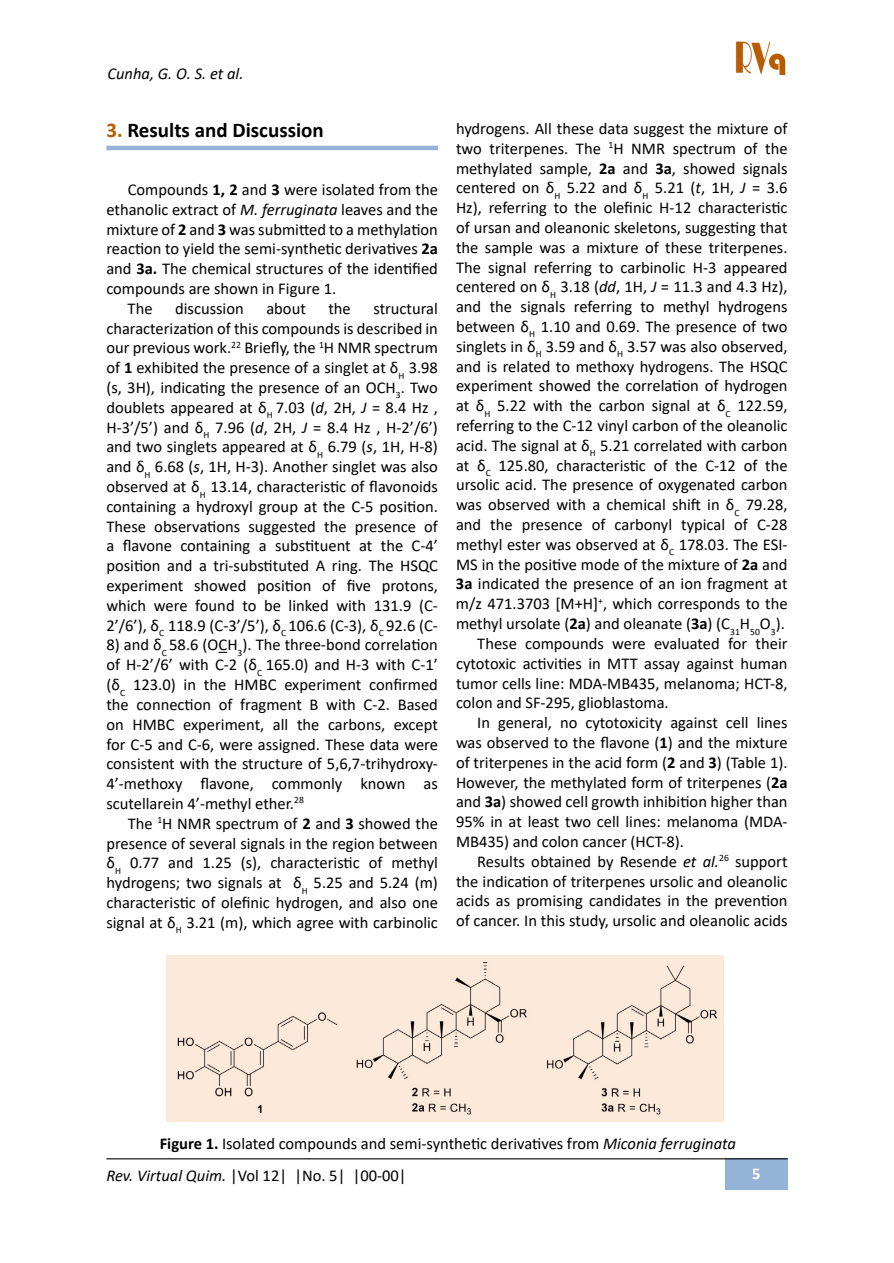
<style>
.page{position:relative;width:894px;height:1263px;background:#fff}
.page>*{position:absolute;margin:0;border:0;box-sizing:border-box;transform-origin:0 0}
.t1{font:700 21px "Calibri";color:#000}
.t2{font:16.5px/19.8px "Calibri";color:#000;text-align:justify}
.t3{font:italic 16.5px "Calibri";color:#000}
.t4{font:700 16.5px "Calibri";color:#fff}
.s1{color:#b95c00}
.s2{font-weight:700}
.s3{font-style:italic}
</style>
<div class="page">
<img style="left:735px;top:41px;width:51px;height:34px">
<div style="left:724px;top:1158px;width:63px;height:32px;background:#95b3d7"></div>
<hr style="left:106px;top:1158px;width:681px;height:1px;background:#000">
<hr style="left:106px;top:146px;width:332px;height:4px;background:#95b3d7">
<div style="left:166px;top:955px;width:557px;height:166px;background:#fde9d9"></div>
<img style="left:177px;top:962px;width:540px;height:153px">
<p class="t3" style="left:107px;top:62px;width:137px">Cunha, G. O. S. et al.</p>
<p class="t1" style="left:106px;top:115px;width:219px"><span class="s1">3.</span> Results and Discussion</p>
<p class="t2" style="left:128px;top:179px;width:312px">Compounds <span class="s2">1, 2</span> and <span class="s2">3</span> were isolated from the</p>
<p class="t2" style="left:106px;top:199px;width:333px">ethanolic extract of <span class="s3">M. ferruginata</span> leaves and the</p>
<p class="t2" style="left:106px;top:219px;width:333px">mixture of <span class="s2">2</span> and <span class="s2">3</span> was submitted to a methylation</p>
<p class="t2" style="left:106px;top:238px;width:333px">reaction to yield the semi-synthetic derivatives <span class="s2">2a</span></p>
<p class="t2" style="left:106px;top:258px;width:333px">and <span class="s2">3a.</span> The chemical structures of the identified</p>
<p class="t2" style="left:106px;top:278px;width:231px">compounds are shown in Figure 1.</p>
<p class="t2" style="left:128px;top:298px;width:26px">The</p>
<p class="t2" style="left:175px;top:298px;width:70px">discussion</p>
<p class="t2" style="left:266px;top:298px;width:41px">about</p>
<p class="t2" style="left:328px;top:298px;width:24px">the</p>
<p class="t2" style="left:106px;top:298px;width:333px;text-indent:267px">structural characterization of this compounds is described in our previous work.<sup>22</sup> Briefly, the <sup>1</sup>H NMR spectrum of <span class="s2">1</span> exhibited the presence of a singlet at δ<sub>H</sub> 3.98 (s, 3H), indicating the presence of an OCH<sub>3</sub>. Two doublets appeared at δ<sub>H</sub> 7.03 (<span class="s3">d</span>, 2H, <span class="s3">J</span> = 8.4 Hz , H-3’/5’) and δ<sub>H</sub> 7.96 (<span class="s3">d</span>, 2H, <span class="s3">J</span> = 8.4 Hz , H-2’/6’) and two singlets appeared at δ<sub>H</sub> 6.79 (<span class="s3">s</span>, 1H, H-8) and δ<sub>H</sub> 6.68 (<span class="s3">s</span>, 1H, H-3). Another singlet was also observed at δ<sub>H</sub> 13.14, characteristic of flavonoids containing a hydroxyl group at the C-5 position.<br>These observations suggested the presence of a flavone containing a substituent at the C-4’ position and a tri-substituted A ring. The HSQC experiment showed position of five protons, which were found to be linked with 131.9 (C-2’/6’), δ<sub>C</sub> 118.9 (C-3’/5’), δ<sub>C</sub> 106.6 (C-3), δ<sub>C</sub> 92.6 (C-</p>
<p class="t2" style="left:106px;top:634px;width:333px">8) and δ<sub>C</sub> 58.6 (OCH<sub>3</sub>). The three-bond correlation of H-2’/6’ with C-2 (δ<sub>C</sub> 165.0) and H-3 with C-1’ (δ<sub>C</sub> 123.0) in the HMBC experiment confirmed the connection of fragment B with C-2. Based on HMBC experiment, all the carbons, except for C-5 and C-6, were assigned. These data were consistent with the structure of 5,6,7-trihydroxy-4’-methoxy flavone, commonly known as scutellarein 4’-methyl ether.<sup>28</sup></p>
<p class="t2" style="left:106px;top:813px;width:333px;text-indent:21px">The <sup>1</sup>H NMR spectrum of <span class="s2">2</span> and <span class="s2">3</span> showed the presence of several signals in the region between δ<sub>H</sub> 0.77 and 1.25 (s), characteristic of methyl hydrogens; two signals at δ<sub>H</sub> 5.25 and 5.24 (m) characteristic of olefinic hydrogen, and also one signal at δ<sub>H</sub> 3.21 (m), which agree with carbinolic</p>
<p class="t2" style="left:456px;top:118px;width:333px">hydrogens. All these data suggest the mixture of</p>
<p class="t2" style="left:456px;top:138px;width:333px">two triterpenes. The <sup>1</sup>H NMR spectrum of the</p>
<p class="t2" style="left:456px;top:158px;width:333px">methylated sample, <span class="s2">2a</span> and <span class="s2">3a</span>, showed signals</p>
<p class="t2" style="left:456px;top:177px;width:333px">centered on δ<sub>H</sub> 5.22 and δ<sub>H</sub> 5.21 (<span class="s3">t</span>, 1H, <span class="s3">J</span> = 3.6</p>
<p class="t2" style="left:456px;top:197px;width:333px">Hz), referring to the olefinic H-12 characteristic</p>
<p class="t2" style="left:456px;top:217px;width:333px">of ursan and oleanonic skeletons, suggesting that</p>
<p class="t2" style="left:456px;top:237px;width:333px">the sample was a mixture of these triterpenes.</p>
<p class="t2" style="left:456px;top:257px;width:333px">The signal referring to carbinolic H-3 appeared</p>
<p class="t2" style="left:456px;top:276px;width:333px">centered on δ<sub>H</sub> 3.18 (<span class="s3">dd</span>, 1H, <span class="s3">J</span> = 11.3 and 4.3 Hz),</p>
<p class="t2" style="left:456px;top:296px;width:333px">and the signals referring to methyl hydrogens</p>
<p class="t2" style="left:456px;top:316px;width:333px">between δ<sub>H</sub> 1.10 and 0.69. The presence of two</p>
<p class="t2" style="left:456px;top:336px;width:333px">singlets in δ<sub>H</sub> 3.59 and δ<sub>H</sub> 3.57 was also observed,</p>
<p class="t2" style="left:456px;top:356px;width:333px">and is related to methoxy hydrogens. The HSQC</p>
<p class="t2" style="left:456px;top:375px;width:333px">experiment showed the correlation of hydrogen</p>
<p class="t2" style="left:456px;top:395px;width:333px">at δ<sub>H</sub> 5.22 with the carbon signal at δ<sub>C</sub> 122.59,</p>
<p class="t2" style="left:456px;top:415px;width:333px">referring to the C-12 vinyl carbon of the oleanolic</p>
<p class="t2" style="left:456px;top:435px;width:333px">acid. The signal at δ<sub>H</sub> 5.21 correlated with carbon</p>
<p class="t2" style="left:456px;top:455px;width:333px">at δ<sub>C</sub> 125.80, characteristic of the C-12 of the</p>
<p class="t2" style="left:456px;top:474px;width:333px">ursolic acid. The presence of oxygenated carbon</p>
<p class="t2" style="left:456px;top:494px;width:333px">was observed with a chemical shift in δ<sub>C</sub> 79.28,</p>
<p class="t2" style="left:456px;top:514px;width:333px">and the presence of carbonyl typical of C-28</p>
<p class="t2" style="left:456px;top:534px;width:333px">methyl ester was observed at δ<sub>C</sub> 178.03. The ESI-</p>
<p class="t2" style="left:456px;top:554px;width:333px">MS in the positive mode of the mixture of <span class="s2">2a</span> and</p>
<p class="t2" style="left:456px;top:573px;width:333px"><span class="s2">3a</span> indicated the presence of an ion fragment at</p>
<p class="t2" style="left:456px;top:593px;width:333px">m/z 471.3703 [M+H]<sup>+</sup>, which corresponds to the</p>
<p class="t2" style="left:456px;top:613px;width:330px">methyl ursolate (<span class="s2">2a</span>) and oleanate (<span class="s2">3a</span>) (C<sub>31</sub>H<sub>50</sub>O<sub>3</sub>).</p>
<p class="t2" style="left:477px;top:633px;width:312px">These compounds were evaluated for their</p>
<p class="t2" style="left:456px;top:653px;width:333px">cytotoxic activities in MTT assay against human</p>
<p class="t2" style="left:456px;top:672px;width:333px">tumor cells line: MDA-MB435, melanoma; HCT-8,</p>
<p class="t2" style="left:456px;top:692px;width:214px">colon and SF-295, glioblastoma.</p>
<p class="t2" style="left:477px;top:712px;width:312px">In general, no cytotoxicity against cell lines</p>
<p class="t2" style="left:456px;top:732px;width:333px">was observed to the flavone (<span class="s2">1</span>) and the mixture</p>
<p class="t2" style="left:456px;top:752px;width:333px">of triterpenes in the acid form (<span class="s2">2</span> and <span class="s2">3</span>) (Table 1).</p>
<p class="t2" style="left:456px;top:771px;width:333px">However, the methylated form of triterpenes (<span class="s2">2a</span></p>
<p class="t2" style="left:456px;top:791px;width:333px">and <span class="s2">3a</span>) showed cell growth inhibition higher than</p>
<p class="t2" style="left:456px;top:811px;width:333px">95% in at least two cell lines: melanoma (MDA-</p>
<p class="t2" style="left:456px;top:831px;width:229px">MB435) and colon cancer (HCT-8).</p>
<p class="t2" style="left:477px;top:851px;width:311px">Results obtained by Resende <span class="s3">et al.</span><sup>26</sup> support</p>
<p class="t2" style="left:456px;top:870px;width:333px">the indication of triterpenes ursolic and oleanolic</p>
<p class="t2" style="left:456px;top:890px;width:333px">acids as promising candidates in the prevention</p>
<p class="t2" style="left:456px;top:910px;width:333px">of cancer. In this study, ursolic and oleanolic acids</p>
<p class="t2" style="left:160px;top:1133px;width:577px"><span class="s2">Figure 1.</span> Isolated compounds and semi-synthetic derivatives from <span class="s3">Miconia ferruginata</span></p>
<p class="t2" style="left:106px;top:1165px;width:301px"><span class="s3">Rev. Virtual Quim.</span> |Vol 12| |No. 5| |00-00|</p>
<p class="t4" style="left:751px;top:1162px;width:10px">5</p>
</div>
